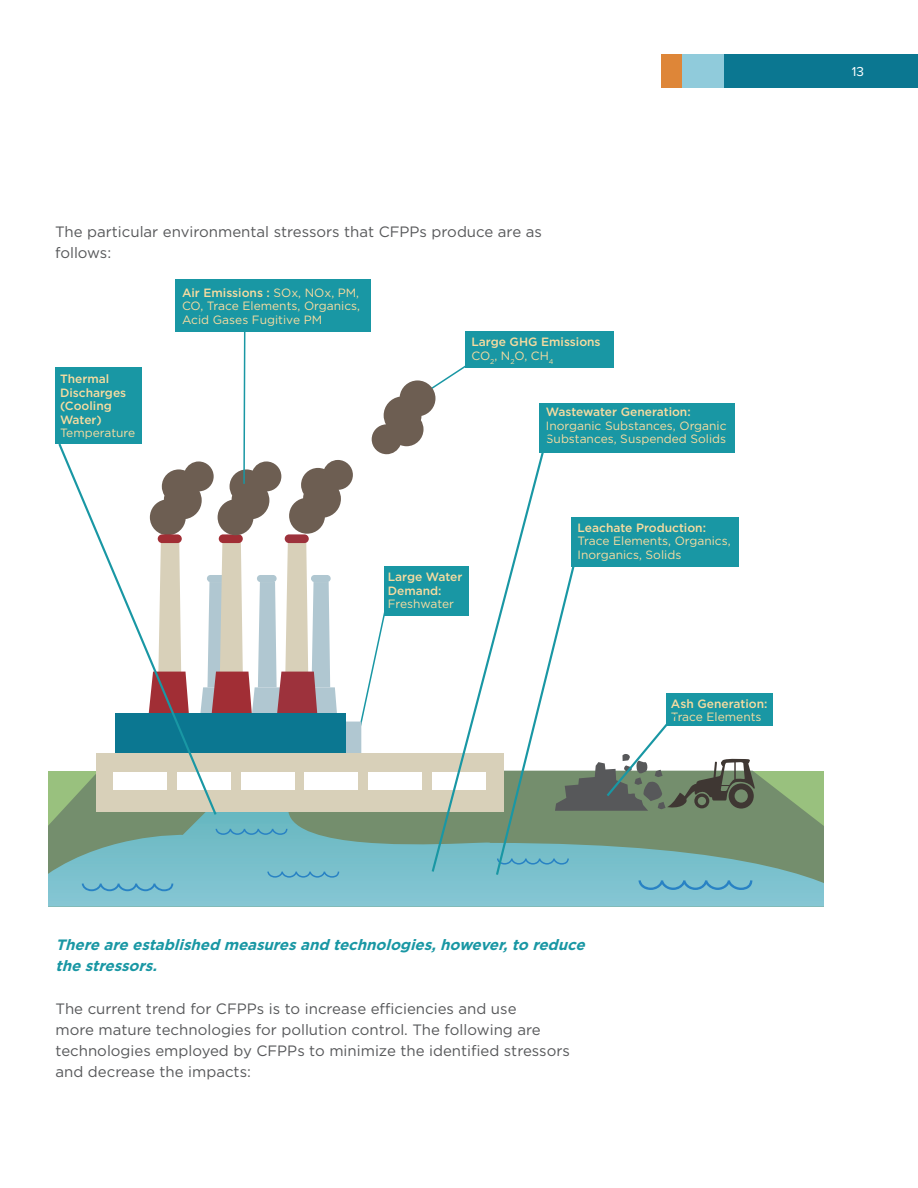
<style>
.page{position:relative;width:918px;height:1188px;background:#fff}
.page>*{position:absolute;margin:0;border:0;box-sizing:border-box;transform-origin:0 0}
.t1{font:15px/21px "Gotham";color:#57585a}
.t2{font:italic 700 15px/21px "Gotham";color:#1997a4}
.t3{font:13.5px "Proxima Nova";color:#fff}
.t4{font:12px/13.5px "Gotham";color:#f8dca0}
.t5{font:500 12px "Gotham";color:#f8dca0}
.s1{font-weight:500}
</style>
<div class="page">
<div style="left:724px;top:54px;width:194px;height:33px;background:#0b7791"></div>
<div style="left:682px;top:54px;width:42px;height:33px;background:#90cbdb"></div>
<div style="left:662px;top:54px;width:20px;height:33px;background:#de8638"></div>
<svg style="left:48px;top:771px;width:776px;height:33px;fill:#99c17e"></svg>
<svg style="left:48px;top:804px;width:776px;height:103px"></svg>
<div style="left:96px;top:753px;width:407px;height:59px;background:#d8d0b9"></div>
<div style="left:465px;top:331px;width:149px;height:37px;background:#1997a4"></div>
<div style="left:176px;top:279px;width:195px;height:52px;background:#1997a4"></div>
<div style="left:540px;top:403px;width:195px;height:49px;background:#1997a4"></div>
<div style="left:571px;top:518px;width:168px;height:49px;background:#1997a4"></div>
<div style="left:667px;top:693px;width:106px;height:33px;background:#1997a4"></div>
<svg style="left:267px;top:872px;width:72px;height:6px"></svg>
<svg style="left:216px;top:829px;width:71px;height:6px"></svg>
<svg style="left:82px;top:884px;width:91px;height:7px"></svg>
<div style="left:55px;top:368px;width:86px;height:76px;background:#1997a4"></div>
<svg style="left:57px;top:441px;width:161px;height:376px"></svg>
<svg style="left:430px;top:433px;width:120px;height:441px"></svg>
<svg style="left:494px;top:553px;width:261px;height:337px"></svg>
<svg style="left:147px;top:327px;width:327px;height:471px"></svg>
<p class="t1" style="left:55px;top:221px;width:488px">The particular environmental stressors that CFPPs produce are as follows:</p>
<p class="t5" style="left:60px;top:371px;width:51px">Thermal</p>
<p class="t5" style="left:60px;top:385px;width:68px">Discharges</p>
<p class="t5" style="left:60px;top:398px;width:53px">(Cooling</p>
<p class="t5" style="left:60px;top:412px;width:43px">Water)</p>
<p class="t4" style="left:60px;top:426px;width:77px">Temperature</p>
<p class="t4" style="left:182px;top:285px;width:180px;text-align:justify"><span class="s1">Air Emissions :</span> SOx, NOx, PM, CO, Trace Elements, Organics, Acid Gases Fugitive PM</p>
<p class="t5" style="left:471px;top:334px;width:131px">Large GHG Emissions</p>
<p class="t4" style="left:471px;top:348px;width:84px">CO<sub>2</sub>, N<sub>2</sub>O, CH<sub>4</sub></p>
<p class="t5" style="left:546px;top:404px;width:146px">Wastewater Generation:</p>
<p class="t4" style="left:546px;top:419px;width:182px">Inorganic Substances, Organic<br>Substances, Suspended Solids</p>
<p class="t5" style="left:388px;top:569px;width:76px">Large Water</p>
<p class="t5" style="left:388px;top:582px;width:55px">Demand:</p>
<p class="t4" style="left:388px;top:597px;width:68px">Freshwater</p>
<p class="t5" style="left:578px;top:520px;width:130px">Leachate Production:</p>
<p class="t4" style="left:578px;top:534px;width:155px">Trace Elements, Organics,<br>Inorganics, Solids</p>
<p class="t5" style="left:671px;top:695px;width:98px">Ash Generation:</p>
<p class="t4" style="left:671px;top:710px;width:92px">Trace Elements</p>
<p class="t3" style="left:852px;top:65px;width:14px">13</p>
<p class="t2" style="left:56px;top:934px;width:535px">There are established measuresand technologies,however,to reduce the stressors.</p>
<p class="t1" style="left:56px;top:998px;width:516px">The current trend for CFPPs is to increase efficiencies and use<br>more mature technologies for pollution control. The following are technologies employed by CFPPs to minimize the identified stressors and decrease the impacts:</p>
</div>
